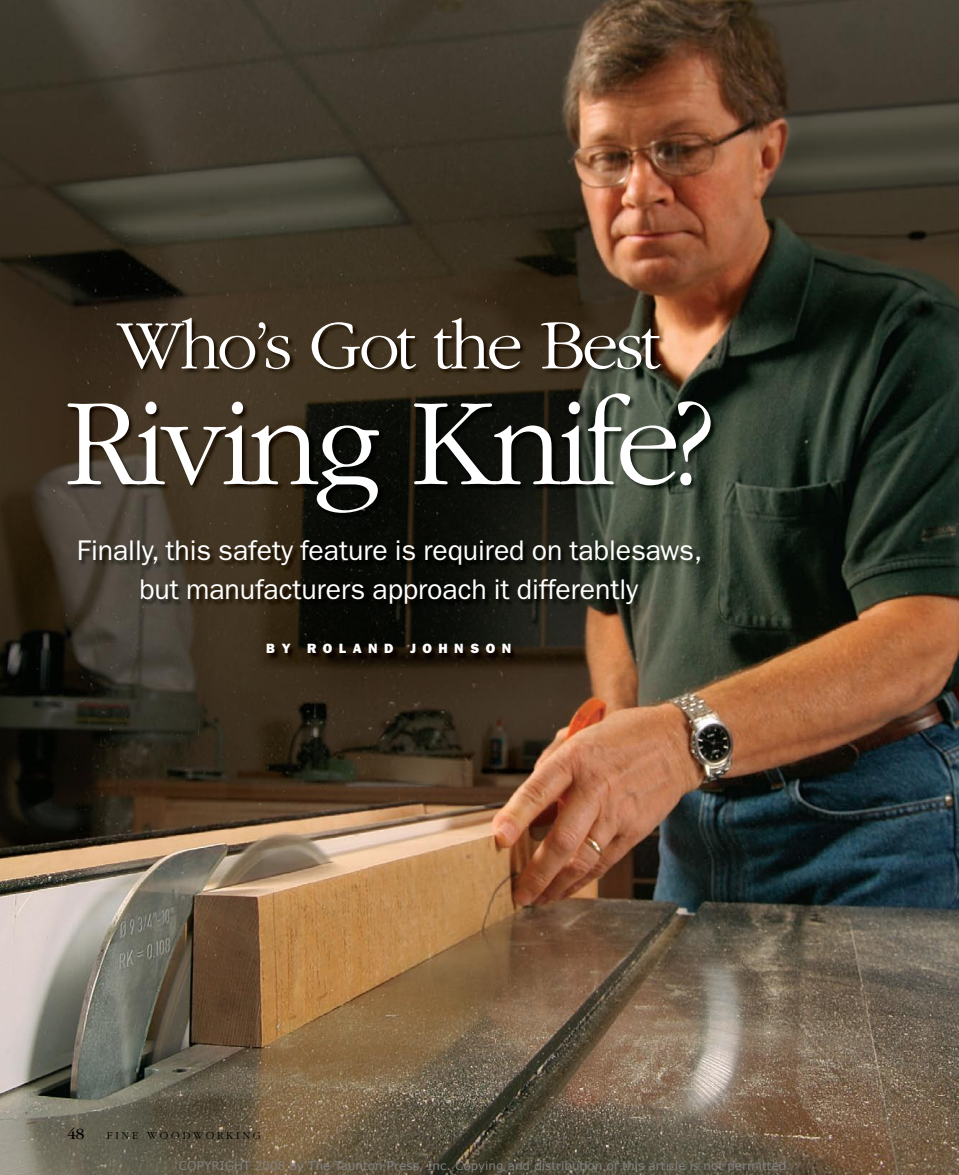
<style>
.page{position:relative;width:959px;height:1175px;background:#fff}
.page>*{position:absolute;margin:0;border:0;box-sizing:border-box;transform-origin:0 0}
.t1{font:300 129px "ITC Garamond Std";letter-spacing:-.045em;color:#fff}
.t2{font:300 72px "ITC Garamond Std";letter-spacing:-.045em;color:#fff}
.t3{font:28.5px/39px "ITC Franklin Gothic Std";letter-spacing:-.005em;color:#fff;text-align:center}
.t4{font:16.05px "ITC Garamond Std";color:#000}
.t5{font:13.5px "ITC Franklin Gothic Std Hvy";letter-spacing:.485em;color:#fff}
.t6{font:12px "Verdana";color:#808080}
.t7{font:300 11.1px "ITC Garamond Std";letter-spacing:.24em;color:#000}
</style>
<div class="page">
<img style="left:0;top:0;width:958px;height:1174px">
<img style="left:67px;top:317px;width:650px;height:343px">
<h2 class="t2" style="left:117px;top:307px;width:545px">Who’s got the Best</h2>
<h1 class="t1" style="left:64px;top:374px;width:650px">riving knife?</h1>
<h3 class="t3" style="left:77px;top:531px;width:627px">Finally, this safety feature is required on tablesaws, but manufacturers approach it differently</h3>
<p class="t5" style="left:266px;top:641px;width:246px">BY ROLAND JOHNSON</p>
<h3 class="t4" style="left:68px;top:1124px;width:18px">48</h3>
<p class="t7" style="left:107px;top:1129px;width:155px">FINE WooDWorkINg</p>
<p class="t6" style="left:179px;top:1158px;width:613px">COPYRIGHT 2008 by The Taunton Press, Inc. Copying and distribution of this article is not permitted.</p>
</div>
